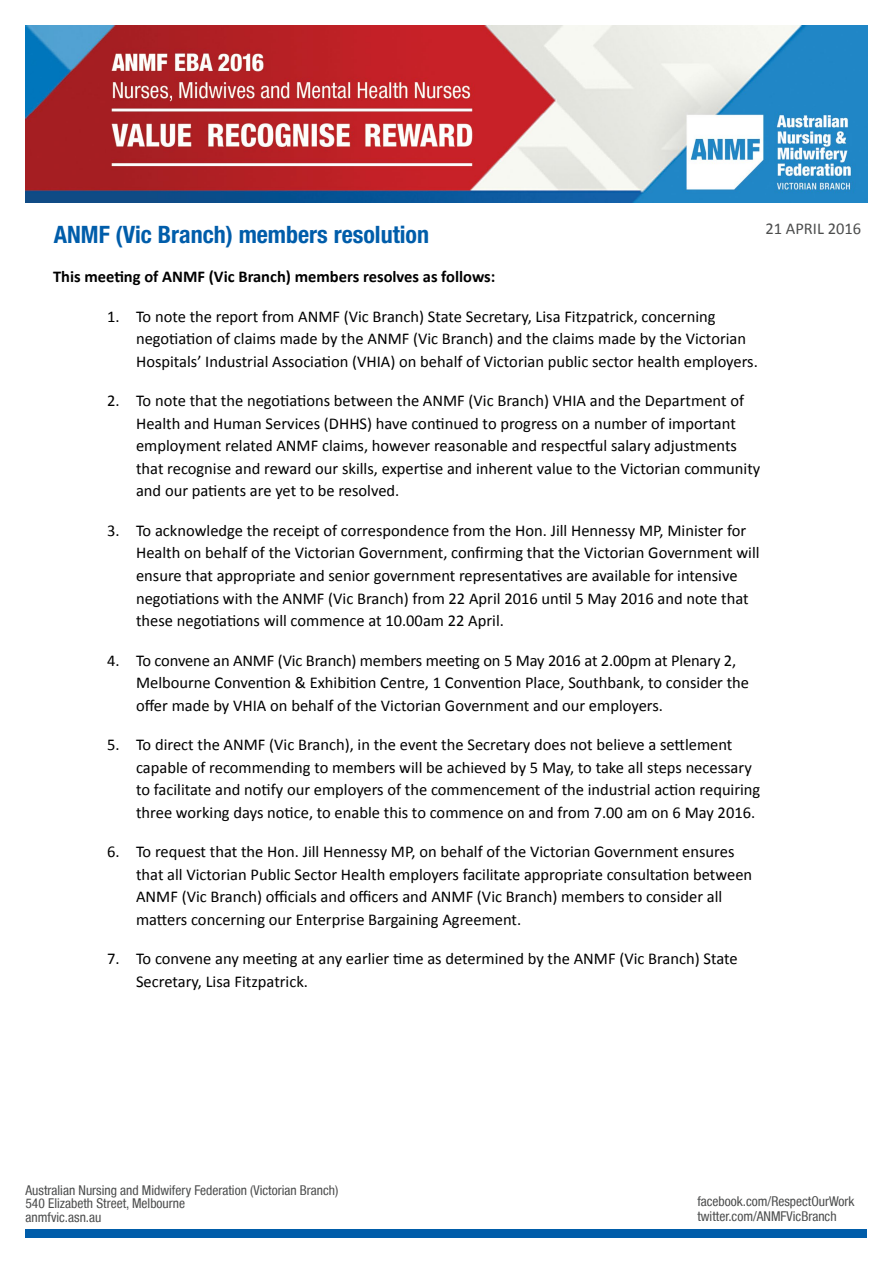
<style>
.page{position:relative;width:893px;height:1263px;background:#fff}
.page>*{position:absolute;margin:0;border:0;box-sizing:border-box;transform-origin:0 0}
.t1{font:700 condensed 24px "Helvetica Neue LT Std";color:#005daa}
.t2{font:16.5px/22.5px "Calibri";color:#000}
.t3{font:700 16.5px "Calibri";color:#000}
.t4{font:16.5px "Calibri";color:#4c4d4d}
.t5{font:condensed 13.5px/13.5px "Helvetica Neue LT";color:#4c4d4d}
</style>
<div class="page">
<img style="left:26px;top:26px;width:841px;height:176px">
<div style="left:26px;top:1229px;width:841px;height:8px;background:#005daa"></div>
<h1 class="t1" style="left:54px;top:219px;width:377px">ANMF (Vic Branch) members resolution</h1>
<p class="t4" style="left:765px;top:218px;width:97px">21 APRIL 2016</p>
<p class="t3" style="left:53px;top:266px;width:444px">This meeting of ANMF (Vic Branch) members resolves as follows:</p>
<p class="t2" style="left:136px;top:305px;width:623px;text-indent:-29px">1. To note the report from ANMF (Vic Branch) State Secretary, Lisa Fitzpatrick, concerning negotiation of claims made by the ANMF (Vic Branch) and the claims made by the Victorian<br>Hospitals’ Industrial Association (VHIA) on behalf of Victorian public sector health employers.</p>
<p class="t2" style="left:136px;top:390px;width:626px;text-indent:-29px">2. To note that the negotiations between the ANMF (Vic Branch) VHIA and the Department of Health and Human Services (DHHS) have continued to progress on a number of important employment related ANMF claims, however reasonable and respectful salary adjustments that recognise and reward our skills, expertise and inherent value to the Victorian community and our patients are yet to be resolved.</p>
<p class="t2" style="left:136px;top:519px;width:625px;text-indent:-29px">3. To acknowledge the receipt of correspondence from the Hon. Jill Hennessy MP, Minister for Health on behalf of the Victorian Government, confirming that the Victorian Government will ensure that appropriate and senior government representatives are available for intensive negotiations with the ANMF (Vic Branch) from 22 April 2016 until 5 May 2016 and note that these negotiations will commence at 10.00am 22 April.</p>
<p class="t2" style="left:136px;top:649px;width:615px;text-indent:-29px">4. To convene an ANMF (Vic Branch) members meeting on 5 May 2016 at 2.00pm at Plenary 2,<br>Melbourne Convention &amp; Exhibition Centre, 1 Convention Place, Southbank, to consider the offer made by VHIA on behalf of the Victorian Government and our employers.</p>
<p class="t2" style="left:136px;top:733px;width:626px;text-indent:-29px">5. To direct the ANMF (Vic Branch), in the event the Secretary does not believe a settlement capable of recommending to members will be achieved by 5 May, to take all steps necessary to facilitate and notify our employers of the commencement of the industrial action requiring three working days notice, to enable this to commence on and from 7.00 am on 6 May 2016.</p>
<p class="t2" style="left:136px;top:840px;width:618px;text-indent:-29px">6. To request that the Hon. Jill Hennessy MP, on behalf of the Victorian Government ensures that all Victorian Public Sector Health employers facilitate appropriate consultation between ANMF (Vic Branch) officials and officers and ANMF (Vic Branch) members to consider all matters concerning our Enterprise Bargaining Agreement.</p>
<p class="t2" style="left:136px;top:947px;width:603px;text-indent:-29px">7. To convene any meeting at any earlier time as determined by the ANMF (Vic Branch) State<br>Secretary, Lisa Fitzpatrick.</p>
<p class="t5" style="left:26px;top:1183px;width:314px">Australian Nursing and Midwifery Federation (Victorian Branch)<br>540 Elizabeth Street, Melbourne<br>anmfvic.asn.au</p>
<p class="t5" style="left:697px;top:1194px;width:159px;line-height:15px">facebook.com/RespectOurWork twitter.com/ANMFVicBranch</p>
</div>
